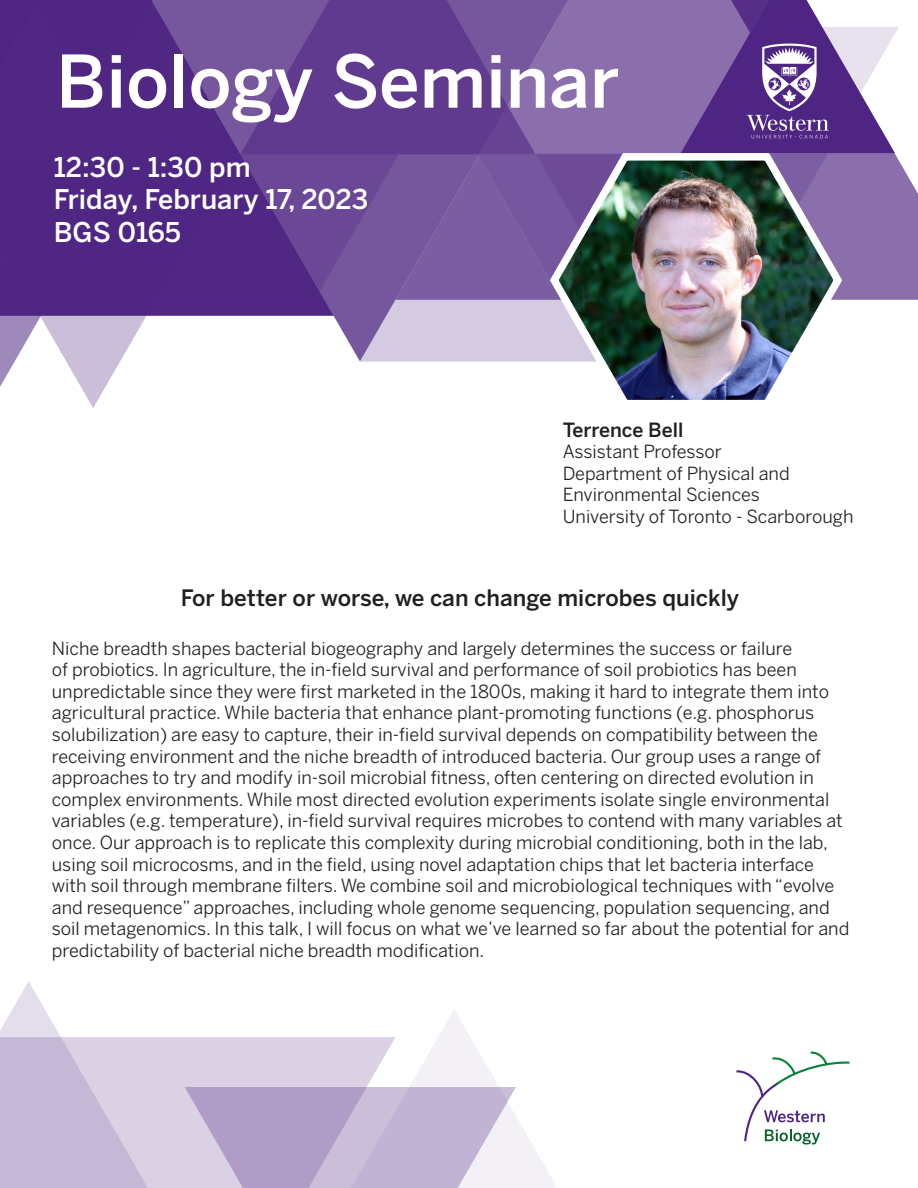
<style>
.page{position:relative;width:918px;height:1188px;background:#fff}
.page>*{position:absolute;margin:0;border:0;box-sizing:border-box;transform-origin:0 0}
.t1{font:500 72px "Benton Sans";color:#fff}
.t2{font:500 27px "Benton Sans";color:#fff}
.t3{font:500 22.5px "Benton Sans";color:#231f20}
.t4{font:500 19.5px "Benton Sans";color:#231f20}
.t5{font:18px/21.6px "Benton Sans";color:#231f20}
</style>
<div class="page">
<svg style="left:333px;top:0;width:213px;height:361px;background:#9a83b8"></svg>
<svg style="left:210px;top:0;width:124px;height:316px;background:#644091"></svg>
<svg style="left:395px;top:0;width:523px;height:300px;background:#7f62a4"></svg>
<svg style="left:0;top:0;width:210px;height:408px;background:#72519b"></svg>
<svg style="left:240px;top:154px;width:159px;height:138px;background:#664392"></svg>
<svg style="left:788px;top:1052px;width:62px;height:92px"></svg>
<img style="left:546px;top:147px;width:301px;height:253px">
<svg style="left:0;top:981px;width:120px;height:207px;fill:#c5b7d6"></svg>
<svg style="left:120px;top:1010px;width:668px;height:178px"></svg>
<svg style="left:185px;top:1087px;width:331px;height:101px;background:#c2b4d3"></svg>
<svg style="left:634px;top:0;width:265px;height:155px"></svg>
<p class="t1" style="left:56px;top:39px;width:565px">Biology Seminar</p>
<p class="t2" style="left:54px;top:151px;width:198px">12:30 - 1:30 pm</p>
<p class="t2" style="left:54px;top:184px;width:316px">Friday, February 17, 2023</p>
<p class="t2" style="left:54px;top:216px;width:129px">BGS 0165</p>
<p class="t4" style="left:563px;top:418px;width:122px">Terrence Bell</p>
<p class="t5" style="left:563px;top:441px;width:161px">Assistant Professor</p>
<p class="t5" style="left:563px;top:462px;width:229px">Department of Physical and</p>
<p class="t5" style="left:563px;top:484px;width:199px">Environmental Sciences</p>
<p class="t5" style="left:563px;top:506px;width:292px">University of Toronto - Scarborough</p>
<p class="t3" style="left:181px;top:584px;width:560px">For better or worse, we can change microbes quickly</p>
<p class="t5" style="left:52px;top:637px;width:799px">Niche breadth shapes bacterial biogeography and largely determines the success or failure<br>of probiotics. In agriculture, the in-field survival and performance of soil probiotics has been unpredictable since they were first marketed in the 1800s, making it hard to integrate them into agricultural practice. While bacteria that enhance plant-promoting functions (e.g. phosphorus solubilization) are easy to capture, their in-field survival depends on compatibility between the receiving environment and the niche breadth of introduced bacteria. Our group uses a range of approaches to try and modify in-soil microbial fitness, often centering on directed evolution in complex environments. While most directed evolution experiments isolate single environmental variables (e.g. temperature), in-field survival requires microbes to contend with many variables at once. Our approach is to replicate this complexity during microbial conditioning, both in the lab, using soil microcosms, and in the field, using novel adaptation chips that let bacteria interface with soil through membrane filters. We combine soil and microbiological techniques with “evolve and resequence” approaches, including whole genome sequencing, population sequencing, and soil metagenomics. In this talk, I will focus on what we’ve learned so far about the potential for and predictability of bacterial niche breadth modification.</p>
</div>
